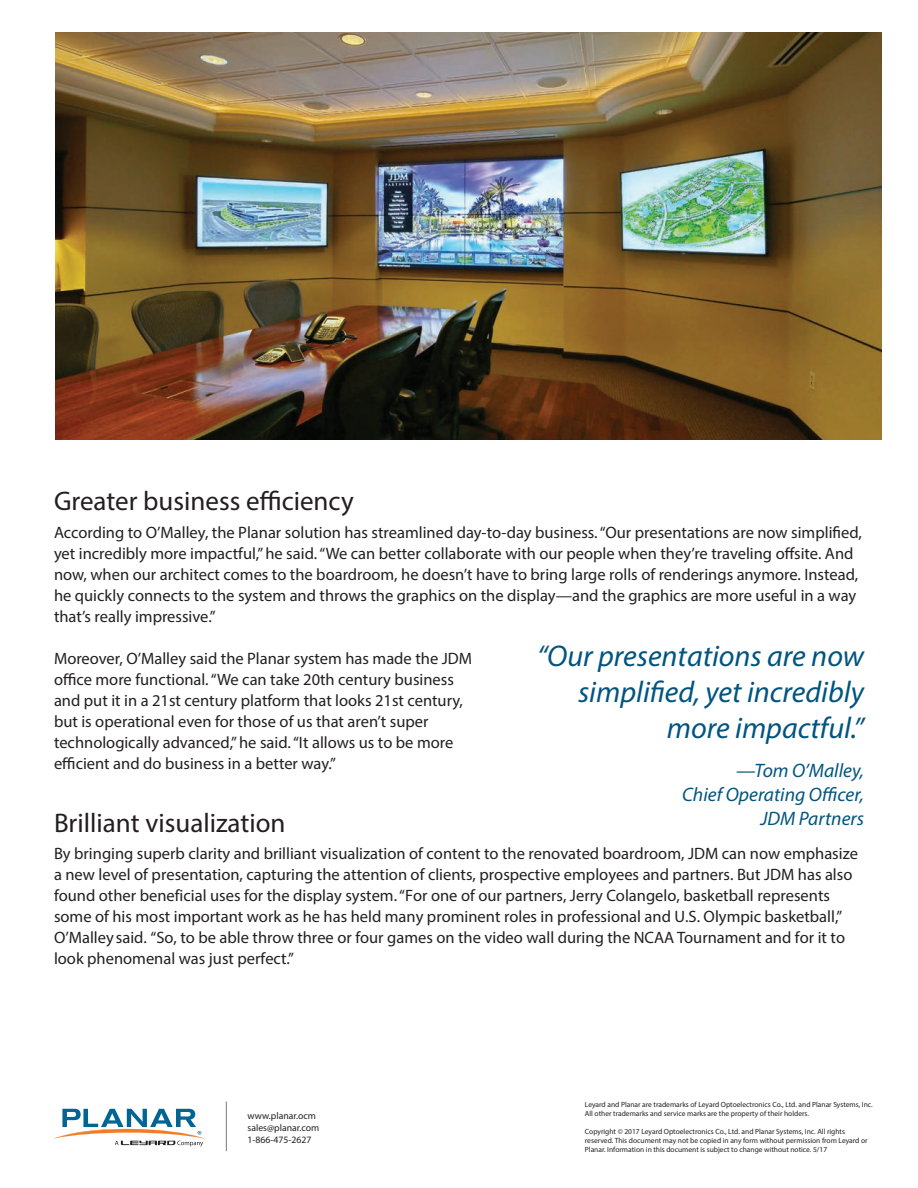
<style>
.page{position:relative;width:918px;height:1188px;background:#fff}
.page>*{position:absolute;margin:0;border:0;box-sizing:border-box;transform-origin:0 0}
.t1{font:italic 30px/36px "Myriad Pro";color:#005480;text-align:right}
.t2{font:27px "Myriad Pro";color:#231f20}
.t3{font:italic 19.5px/24px "Myriad Pro";color:#005480;text-align:right}
.t4{font:16.5px/21px "Myriad Pro";color:#231f20}
.t5{font:9.75px/12px "Myriad Pro";color:#231f20}
.t6{font:7.5px/9px "Myriad Pro";color:#231f20}
</style>
<div class="page">
<svg style="left:54px;top:1109px;width:150px;height:38px"></svg>
<hr style="left:226px;top:1102px;width:1px;height:49px;background:#76787b">
<img style="left:56px;top:32px;width:826px;height:407px">
<h2 class="t2" style="left:54px;top:484px;width:301px">Greater business efficiency</h2>
<p class="t4" style="left:54px;top:521px;width:809px">According to O’Malley, the Planar solution has streamlined day-to-day business. “Our presentations are now simplified, yet incredibly more impactful,” he said. “We can better collaborate with our people when they’re traveling offsite. And now, when our architect comes to the boardroom, he doesn’t have to bring large rolls of renderings anymore. Instead, he quickly connects to the system and throws the graphics on the display—and the graphics are more useful in a way that’s really impressive.”</p>
<p class="t4" style="left:54px;top:647px;width:420px">Moreover, O’Malley said the Planar system has made the JDM office more functional. “We can take 20th century business and put it in a 21st century platform that looks 21st century, but is operational even for those of us that aren’t super technologically advanced,” he said. “It allows us to be more efficient and do business in a better way.”</p>
<h1 class="t1" style="left:537px;top:637px;width:328px">“Our presentations are now simplified, yet incredibly more impactful.”</h1>
<p class="t3" style="left:682px;top:758px;width:183px">—Tom O’Malley,<br>Chief Operating Officer,<br>JDM Partners</p>
<h2 class="t2" style="left:54px;top:806px;width:233px">Brilliant visualization</h2>
<p class="t4" style="left:54px;top:843px;width:806px">By bringing superb clarity and brilliant visualization of content to the renovated boardroom, JDM can now emphasize a new level of presentation, capturing the attention of clients, prospective employees and partners. But JDM has also found other beneficial uses for the display system. “For one of our partners, Jerry Colangelo, basketball represents some of his most important work as he has held many prominent roles in professional and U.S. Olympic basketball,” O’Malley said. “So, to be able throw three or four games on the video wall during the NCAA Tournament and for it to look phenomenal was just perfect.”</p>
<p class="t5" style="left:248px;top:1109px;width:73px">www.planar.ocm sales@planar.com<br>1-866-475-2627</p>
<p class="t6" style="left:585px;top:1100px;width:289px">Leyard and Planar are trademarks of Leyard Optoelectronics Co., Ltd. and Planar Systems, Inc.<br>All other trademarks and service marks are the property of their holders.</p>
<p class="t6" style="left:585px;top:1127px;width:284px">Copyright © 2017 Leyard Optoelectronics Co., Ltd. and Planar Systems, Inc. All rights reserved. This document may not be copied in any form without permission from Leyard or<br>Planar. Information in this document is subject to change without notice. 5/17</p>
</div>
